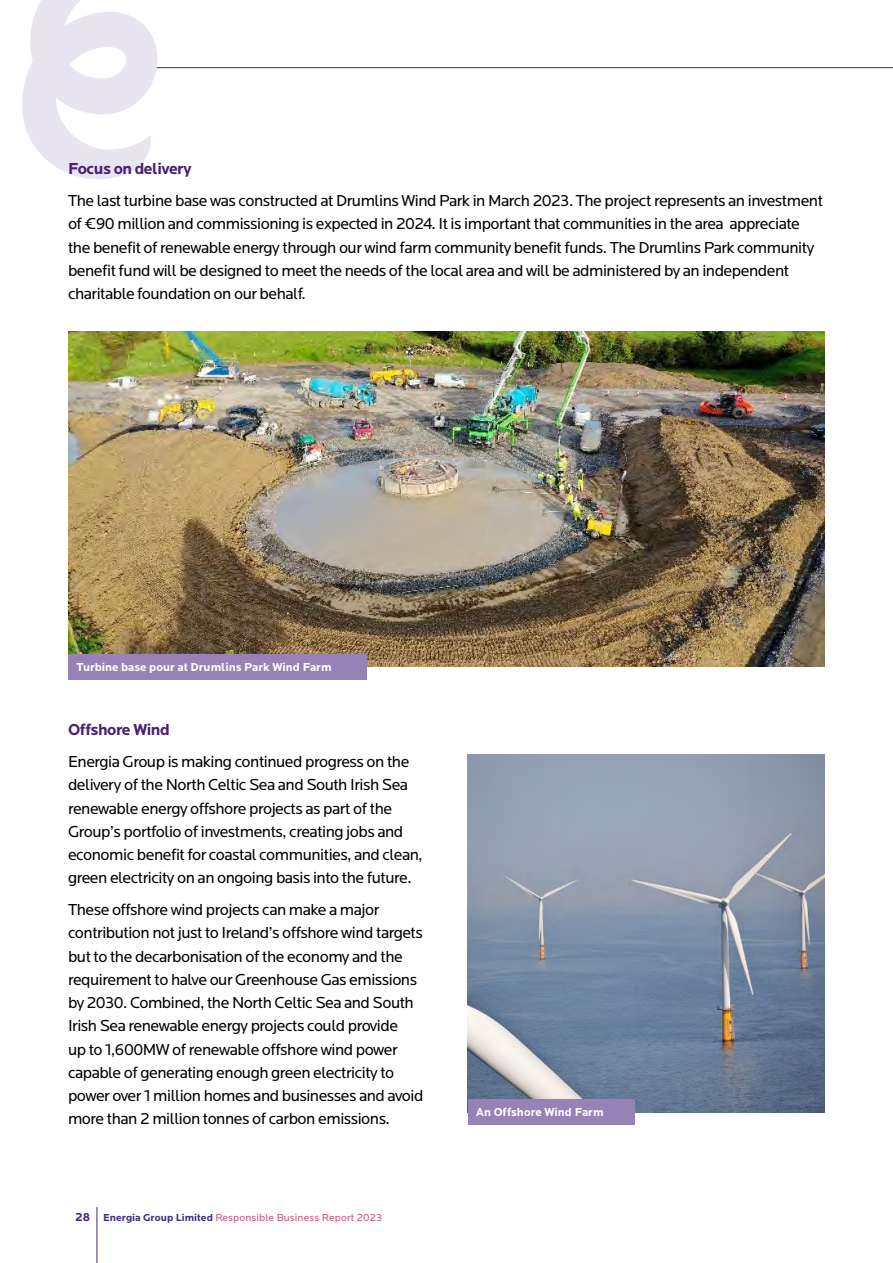
<style>
.page{position:relative;width:893px;height:1263px;background:#fff}
.page>*{position:absolute;margin:0;border:0;box-sizing:border-box;transform-origin:0 0}
.t1{font:16.5px/23.2px "Locator";letter-spacing:-.03em;color:#000}
.t2{font:700 16.5px "Locator";letter-spacing:-.03em;color:#472175}
.t3{font:700 12px "Locator";color:#fff}
.t4{font:10.5px "Locator";letter-spacing:.01em;color:#d04e7b}
.s1{font-weight:700;font-size:12px;color:#472175}
.s2{font-weight:700;color:#432e80}
</style>
<div class="page">
<hr style="left:133px;top:67px;width:760px;height:1px;background:#472175">
<svg style="left:22px;top:0;width:149px;height:179px"></svg>
<hr style="left:97px;top:1207px;width:1px;height:56px;background:#472175">
<img style="left:468px;top:755px;width:357px;height:357px">
<img style="left:68px;top:331px;width:757px;height:336px">
<div style="left:68px;top:654px;width:299px;height:25px;background:#9782b5"></div>
<div style="left:468px;top:1099px;width:166px;height:26px;background:#9782b5"></div>
<h4 class="t2" style="left:68px;top:159px;width:125px">Focus on delivery</h4>
<p class="t1" style="left:68px;top:189px;width:757px">The last turbine base was constructed at Drumlins Wind Park in March 2023. The project represents an investment of €90 million and commissioning is expected in 2024. It is important that communities in the area appreciate the benefit of renewable energy through our wind farm community benefit funds. The Drumlins Park community benefit fund will be designed to meet the needs of the local area and will be administered by an independent charitable foundation on our behalf.</p>
<p class="t3" style="left:77px;top:660px;width:257px">Turbine base pour at Drumlins Park Wind Farm</p>
<h4 class="t2" style="left:68px;top:720px;width:103px">Offshore Wind</h4>
<p class="t1" style="left:68px;top:750px;width:356px">Energia Group is making continued progress on the delivery of the North Celtic Sea and South Irish Sea renewable energy offshore projects as part of the Group’s portfolio of investments, creating jobs and economic benefit for coastal communities, and clean, green electricity on an ongoing basis into the future.</p>
<p class="t1" style="left:68px;top:898px;width:357px">These offshore wind projects can make a major contribution not just to Ireland’s offshore wind targets but to the decarbonisation of the economy and the requirement to halve our Greenhouse Gas emissions by 2030. Combined, the North Celtic Sea and South Irish Sea renewable energy projects could provide<br>up to 1,600MW of renewable offshore wind power capable of generating enough green electricity to power over 1 million homes and businesses and avoid more than 2 million tonnes of carbon emissions.</p>
<p class="t4" style="left:75px;top:1212px;width:308px"><span class="s1">28</span> <span class="s2">Energia Group Limited</span> Responsible Business Report 2023</p>
<p class="t3" style="left:476px;top:1105px;width:129px">An Offshore Wind Farm</p>
</div>
